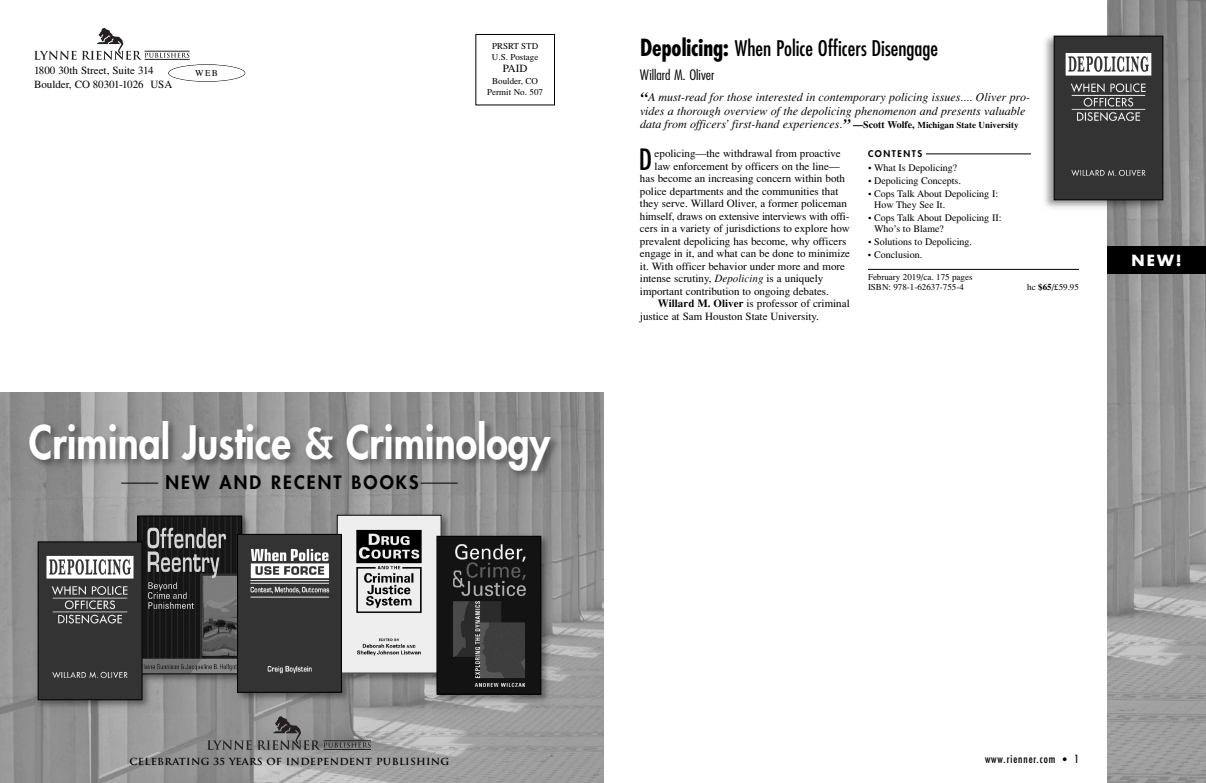
<style>
.page{position:relative;width:1206px;height:783px;background:#fff}
.page>*{position:absolute;margin:0;border:0;box-sizing:border-box;transform-origin:0 0}
.t1{font:800 44.8px "Futura";color:#fff;scale:.87 1}
.t2{font:condensed 28.6px "Futura";color:#000}
.t3{font:condensed 21px "Futura";color:#000}
.t4{font:800 18px "Futura";letter-spacing:.115em;color:#000}
.t5{font:700 15px "Futura";color:#fff}
.t6{font:300 condensed 14px "Futura";color:#000;scale:1.1 1}
.t7{font:italic 12px/13.5px "Times";color:#000}
.t8{font:11px/14px "Times";color:#000}
.t9{font:condensed 11px "Futura";letter-spacing:.08em;color:#000}
.t10{font:10px/11px "Times";color:#000}
.t11{font:700 9.5px "Trajan";letter-spacing:.025em;color:#000;scale:1.05 1}
.t12{font:9px/10.8px "Times";color:#000}
.t13{font:800 9px "Futura";letter-spacing:.175em;color:#000}
.s1{font-family:"Stone Sans";font-weight:600}
.s2{font-weight:700;font-size:23px}
.s3{font-weight:700;font-size:16px}
.s4{font-weight:700;font-style:normal;font-size:10px}
.s5{font-weight:700;font-style:normal;font-size:9px}
.s6{font-weight:700}
.s7{font-style:italic}
.s8{font-size:10px}
</style>
<div class="page">
<div style="left:475px;top:34px;width:80px;height:71px;border:1px solid #000"></div>
<hr style="left:145px;top:51px;width:45px;height:1px;background:#231f20">
<hr style="left:145px;top:59px;width:45px;height:1px;background:#231f20">
<svg style="left:34px;top:28px;width:155px;height:32px"></svg>
<div style="left:168px;top:64px;width:77px;height:18px;border:1px solid #000;border-radius:50%"></div>
<img style="left:0;top:392px;width:603px;height:391px">
<img style="left:0;top:412px;width:604px;height:80px">
<hr style="left:121px;top:483px;width:37px;height:1px;background:#000">
<hr style="left:421px;top:483px;width:37px;height:1px;background:#000">
<svg style="left:208px;top:716px;width:163px;height:34px;background:#838282"></svg>
<img style="left:34px;top:511px;width:520px;height:202px">
<img style="left:339px;top:517px;width:100px;height:154px">
<div style="left:337px;top:515px;width:104px;height:158px;border:1px solid #000"></div>
<img style="left:439px;top:538px;width:100px;height:154px">
<div style="left:437px;top:536px;width:104px;height:158px;border:1px solid #000"></div>
<img style="left:140px;top:518px;width:100px;height:154px">
<div style="left:138px;top:516px;width:104px;height:158px;border:1px solid #000"></div>
<img style="left:40px;top:544px;width:100px;height:154px">
<div style="left:38px;top:542px;width:104px;height:158px;border:1px solid #000"></div>
<img style="left:239px;top:536px;width:101px;height:154px">
<div style="left:237px;top:534px;width:105px;height:158px;border:1px solid #000"></div>
<hr style="left:926px;top:154px;width:105px;height:1px;background:#000">
<hr style="left:868px;top:269px;width:211px;height:1px;background:#000">
<img style="left:1107px;top:0;width:99px;height:783px">
<img style="left:1044px;top:31px;width:123px;height:181px">
<img style="left:1056px;top:38px;width:105px;height:160px">
<div style="left:1054px;top:36px;width:109px;height:164px;border:1px solid #000"></div>
<div style="left:1107px;top:246px;width:99px;height:28px;background:#000"></div>
<p class="t8" style="left:34px;top:63px;width:140px">1800 30th Street, Suite 314<br>Boulder, CO 80301-1026 USA</p>
<p class="t12" style="left:195px;top:67px;width:24px">WEB</p>
<p class="t12" style="left:492px;top:41px;width:48px">PRSRT STD<br>U.S. Postage</p>
<p class="t8" style="left:503px;top:61px;width:26px">PAID</p>
<p class="t12" style="left:487px;top:75px;width:57px;text-align:center">Boulder, CO<br>Permit No. 507</p>
<h1 class="t1" style="left:29px;top:421px;width:601px">Criminal Justice <span class="s1">&amp;</span> Criminology</h1>
<h3 class="t4" style="left:166px;top:474px;width:255px">NEW AND RECENT BOOKS</h3>
<h3 class="t3" style="left:640px;top:38px;width:300px"><span class="s2">Depolicing:</span> When Police Officers Disengage</h3>
<p class="t6" style="left:640px;top:68px;width:69px">Willard M. Oliver</p>
<p class="t7" style="left:640px;top:90px;width:392px"><span class="s3">“</span>A must-read for those interested in contemporary policing issues.... Oliver pro&shy;vides a thorough overview of the depolicing phenomenon and presents valuable data from officers’ first-hand experiences.<span class="s3">”</span> <span class="s4">—Scott Wolfe,</span> <span class="s5">Michigan State University</span></p>
<h2 class="t2" style="left:639px;top:146px;width:15px">D</h2>
<p class="t8" style="left:655px;top:146px;width:188px">epolicing—the withdrawal from proactive</p>
<p class="t13" style="left:868px;top:149px;width:56px">CONTENTS</p>
<p class="t10" style="left:868px;top:162px;width:91px">• What Is Depolicing?</p>
<p class="t10" style="left:868px;top:175px;width:95px">• Depolicing Concepts.</p>
<p class="t10" style="left:874px;top:188px;width:125px;text-indent:-6px">• Cops Talk About Depolicing I:<br>How They See It.</p>
<p class="t10" style="left:874px;top:212px;width:129px;text-indent:-6px">• Cops Talk About Depolicing II:<br>Who’s to Blame?</p>
<p class="t10" style="left:868px;top:236px;width:106px">• Solutions to Depolicing.</p>
<p class="t10" style="left:868px;top:249px;width:56px">• Conclusion.</p>
<p class="t12" style="left:868px;top:271px;width:106px;line-height:10.5px">February 2019/ca. 175 pages<br>ISBN: 978-1-62637-755-4</p>
<p class="t12" style="left:1027px;top:282px;width:53px">hc <span class="s6">$65</span>/£59.95</p>
<p class="t8" style="left:655px;top:159px;width:187px">law enforcement by officers on the line—</p>
<p class="t8" style="left:640px;top:171px;width:207px">has become an increasing concern within both</p>
<p class="t8" style="left:640px;top:184px;width:200px">police departments and the communities that</p>
<p class="t8" style="left:640px;top:196px;width:209px">they serve. Willard Oliver, a former policeman</p>
<p class="t8" style="left:640px;top:209px;width:211px">himself, draws on extensive interviews with offi-</p>
<p class="t8" style="left:640px;top:221px;width:211px">cers in a variety of jurisdictions to explore how</p>
<p class="t8" style="left:640px;top:234px;width:208px">prevalent depolicing has become, why officers</p>
<p class="t8" style="left:640px;top:246px;width:212px">engage in it, and what can be done to minimize</p>
<p class="t8" style="left:640px;top:259px;width:207px">it. With officer behavior under more and more</p>
<p class="t8" style="left:640px;top:271px;width:185px">intense scrutiny, <span class="s7">Depolicing</span> is a uniquely</p>
<p class="t8" style="left:640px;top:284px;width:190px">important contribution to ongoing debates.</p>
<p class="t8" style="left:658px;top:296px;width:193px"><span class="s6">Willard M. Oliver</span> is professor of criminal</p>
<p class="t8" style="left:640px;top:309px;width:181px">justice at Sam Houston State University.</p>
<h3 class="t5" style="left:1131px;top:253px;width:52px">NEW!</h3>
<p class="t11" style="left:130px;top:756px;width:306px">CELEBRATING 35 YEARS OF INDEPENDENT PUBLISHING</p>
<p class="t9" style="left:985px;top:754px;width:95px">www.rienner.com <span class="s8">•</span> 1</p>
</div>
